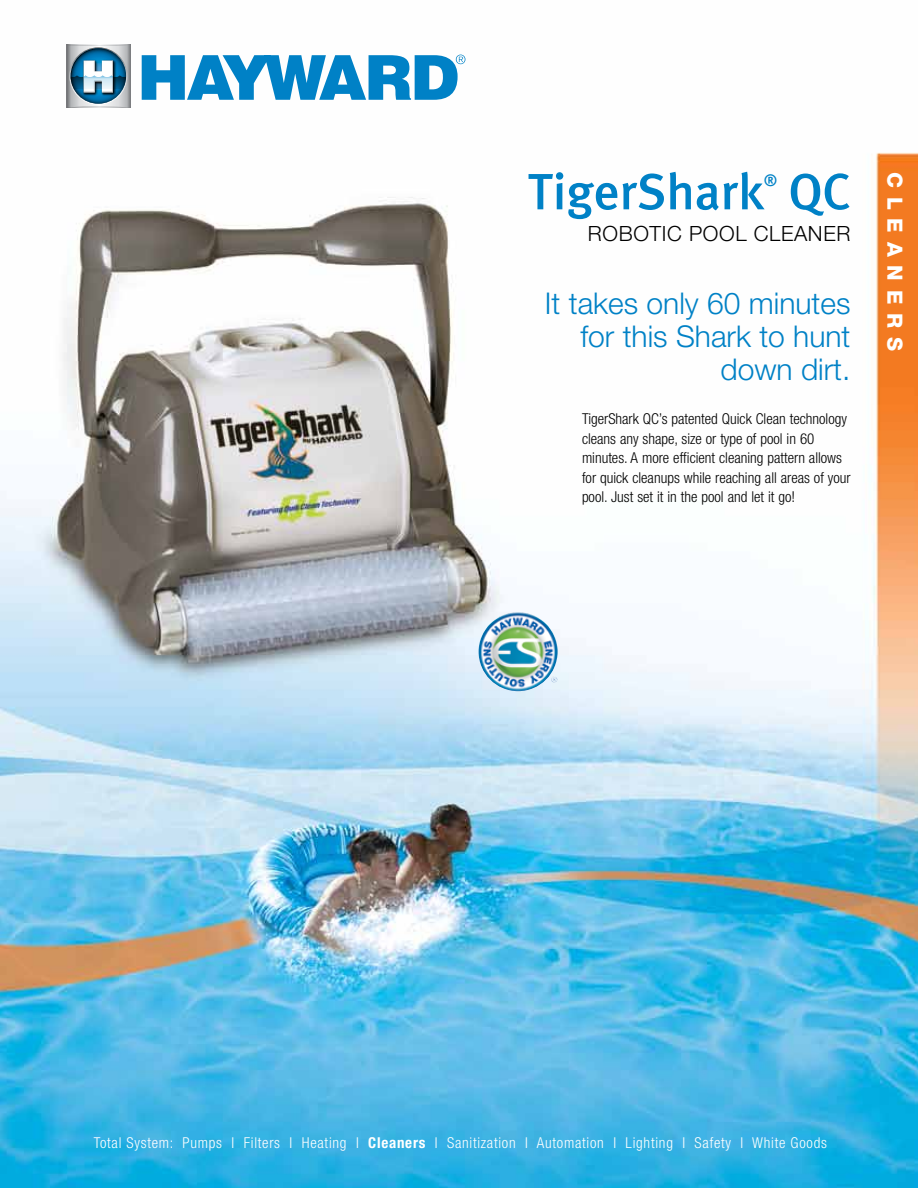
<style>
.page{position:relative;width:918px;height:1188px;background:#fff}
.page>*{position:absolute;margin:0;border:0;box-sizing:border-box;transform-origin:0 0}
.t1{font:500 51px "Meta Plus";color:#0081c6}
.t2{font:300 30px/33px "Helvetica Neue LT Std";color:#0081c6;text-align:right}
.t3{font:300 21px "Helvetica Neue LT Std";letter-spacing:.03em;color:#000}
.t4{font:800 21px "Helvetica Neue LT Std";letter-spacing:.42em;color:#fff}
.t5{font:500 16.2px "Meta Plus";color:#0081c6}
.t6{font:300 condensed 15px/19.5px "Helvetica Neue LT Std";color:#000}
.t7{font:300 condensed 15px "Helvetica Neue LT Std";letter-spacing:.05em;color:#fff}
.s1{font-weight:700}
</style>
<div class="page">
<img style="left:0;top:54px;width:918px;height:1134px">
<img style="left:479px;top:612px;width:79px;height:79px">
<img style="left:53px;top:44px;width:92px;height:81px">
<svg style="left:67px;top:45px;width:63px;height:1px"></svg>
<svg style="left:71px;top:48px;width:55px;height:56px"></svg>
<svg style="left:67px;top:61px;width:63px;height:46px"></svg>
<svg style="left:142px;top:55px;width:323px;height:45px"></svg>
<h1 class="t1" style="left:528px;top:162px;width:238px">TigerShark</h1>
<p class="t5" style="left:764px;top:171px;width:14px">®</p>
<h1 class="t1" style="left:788px;top:162px;width:64px">QC</h1>
<h3 class="t3" style="left:588px;top:221px;width:264px">ROBOTIC POOL CLEANER</h3>
<h2 class="t2" style="left:545px;top:286px;width:307px">It takes only 60 minutes for this Shark to hunt down dirt.</h2>
<p class="t6" style="left:582px;top:409px;width:270px">TigerShark QC’s patented Quick Clean technology cleans any shape, size or type of pool in 60 minutes. A more efficient cleaning pattern allows for quick cleanups while reaching all areas of your pool. Just set it in the pool and let it go!</p>
<h3 class="t4" style="left:907px;top:172px;width:180px;rotate:90deg">CLEANERS</h3>
<p class="t7" style="left:94px;top:1134px;width:735px">Total System: Pumps I Filters I Heating I <span class="s1">Cleaners</span> I Sanitization I Automation I Lighting I Safety I White Goods</p>
</div>
